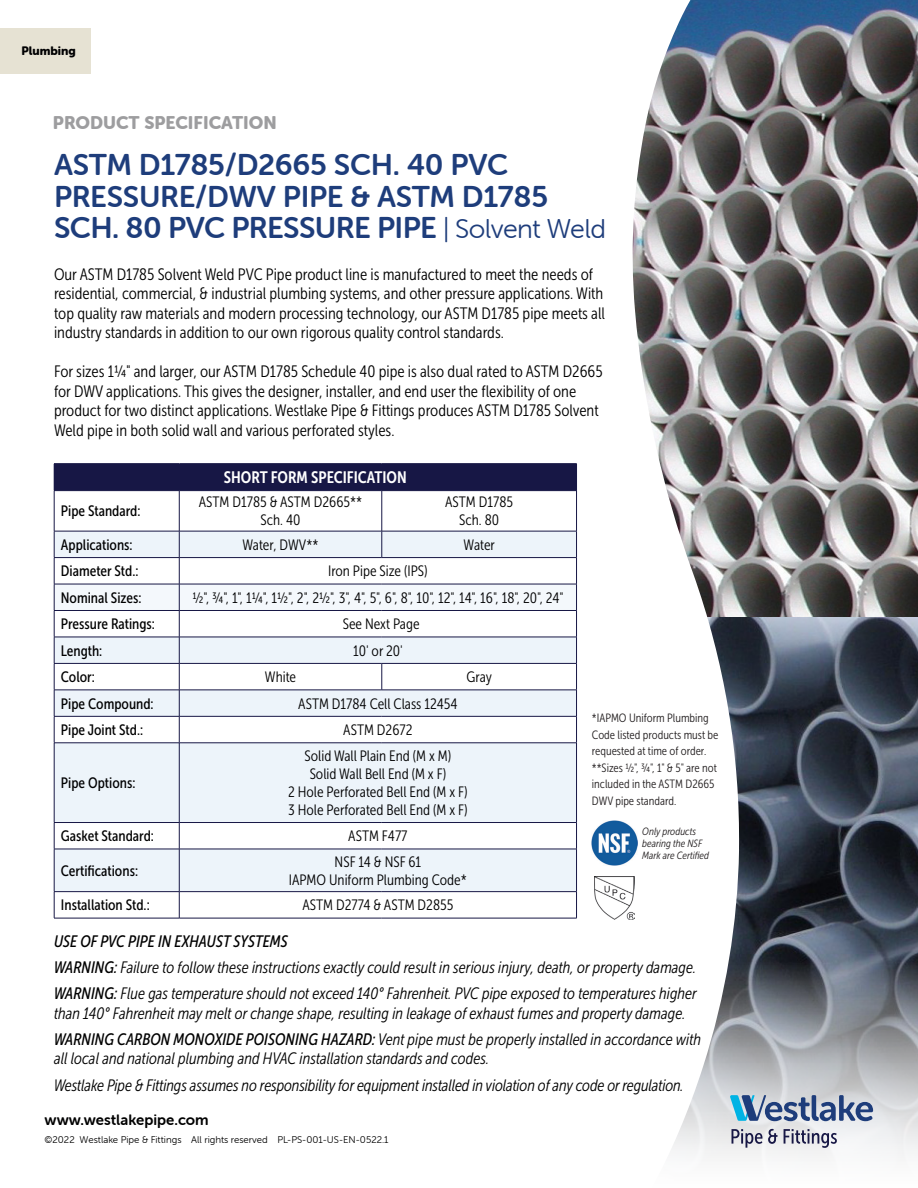
<style>
.page{position:relative;width:918px;height:1188px;background:#fff}
.page>*{position:absolute;margin:0;border:0;box-sizing:border-box;transform-origin:0 0}
.t1{font:30px/31.5px "Museo Sans Rounded 700";letter-spacing:-.01em;color:#1e3d7b}
.t2{font:18px "Museo Sans Rounded 900";color:#9d9d9f}
.Body{font:16.5px/19.5px "Museo Sans Cond 300";color:#000001}
.Body-2{font:italic 16.5px/19.5px "Museo Sans Cond 300";color:#000001}
.Subheads{font:italic 16.5px "Museo Sans Cond 500";color:#000001}
.Table_Content{font:16.5px "Museo Sans Cond 700";color:#fff}
.Table_Content-2{font:15px/18px "Museo Sans Cond 300";color:#000001;text-align:center}
.Table_Category{font:15px "Museo Sans Cond 500";color:#000001}
.t3{font:15px "Museo Sans Rounded 700";color:#000001}
.Body-3{font:15px "Museo Sans Cond 500";color:#000001}
.Note{font:12px/16.5px "Museo Sans Cond 300";color:#231f20}
.t4{font:12px "Museo Sans Rounded 900";color:#000001}
.Subheads-2{font:italic 10.5px/12px "Museo Sans Cond 300";color:#231f20}
.t5{font:9.75px "Museo Sans Rounded 300";color:#000001}
.s1{font-family:"Museo Sans Rounded 300";font-size:27px}
.s2{font-family:"Museo Sans Cond 500"}
</style>
<div class="page">
<img style="left:740px;top:0;width:178px;height:617px">
<div style="left:0;top:28px;width:91px;height:46px;background:#e6e2d3"></div>
<img style="left:740px;top:617px;width:178px;height:344px">
<svg style="left:740px;top:961px;width:178px;height:197px;background:#a0a4a9"></svg>
<svg style="left:740px;top:1095px;width:133px;height:26px;background:#8598b5"></svg>
<svg style="left:740px;top:1129px;width:22px;height:19px"></svg>
<svg style="left:768px;top:1129px;width:10px;height:15px"></svg>
<svg style="left:784px;top:1129px;width:53px;height:19px"></svg>
<svg style="left:591px;top:0;width:149px;height:1158px"></svg>
<div style="left:54px;top:464px;width:523px;height:27px;background:#171745"></div>
<svg style="left:55px;top:491px;width:521px;height:427px"></svg>
<svg style="left:55px;top:744px;width:521px;height:147px;fill:#edf4fa"></svg>
<hr style="left:54px;top:463px;width:125px;height:1px;background:#171745">
<hr style="left:179px;top:463px;width:203px;height:1px;background:#171745">
<hr style="left:382px;top:463px;width:195px;height:1px;background:#171745">
<hr style="left:54px;top:491px;width:1px;height:40px;background:#171745">
<hr style="left:179px;top:491px;width:1px;height:40px;background:#171745">
<hr style="left:382px;top:491px;width:1px;height:40px;background:#171745">
<hr style="left:576px;top:491px;width:1px;height:40px;background:#171745">
<svg style="left:54px;top:531px;width:523px;height:212px"></svg>
<hr style="left:54px;top:743px;width:125px;height:1px;background:#171745">
<hr style="left:54px;top:743px;width:1px;height:79px;background:#171745">
<hr style="left:179px;top:743px;width:203px;height:1px;background:#171745">
<hr style="left:179px;top:743px;width:1px;height:79px;background:#171745">
<hr style="left:382px;top:743px;width:195px;height:1px;background:#171745">
<hr style="left:576px;top:743px;width:1px;height:79px;background:#171745">
<hr style="left:54px;top:822px;width:125px;height:1px;background:#171745">
<svg style="left:54px;top:823px;width:1px;height:26px"></svg>
<hr style="left:179px;top:822px;width:203px;height:1px;background:#171745">
<svg style="left:179px;top:823px;width:1px;height:26px"></svg>
<hr style="left:382px;top:822px;width:195px;height:1px;background:#171745">
<svg style="left:576px;top:823px;width:1px;height:26px"></svg>
<hr style="left:54px;top:849px;width:125px;height:1px;background:#171745">
<hr style="left:54px;top:849px;width:1px;height:42px;background:#171745">
<hr style="left:179px;top:849px;width:203px;height:1px;background:#171745">
<hr style="left:179px;top:849px;width:1px;height:42px;background:#171745">
<hr style="left:382px;top:849px;width:195px;height:1px;background:#171745">
<hr style="left:576px;top:849px;width:1px;height:42px;background:#171745">
<hr style="left:54px;top:891px;width:125px;height:1px;background:#171745">
<svg style="left:54px;top:892px;width:1px;height:26px"></svg>
<hr style="left:179px;top:891px;width:203px;height:1px;background:#171745">
<svg style="left:179px;top:892px;width:1px;height:26px"></svg>
<hr style="left:382px;top:891px;width:195px;height:1px;background:#171745">
<svg style="left:576px;top:892px;width:1px;height:26px"></svg>
<hr style="left:54px;top:918px;width:125px;height:1px;background:#171745">
<hr style="left:179px;top:918px;width:203px;height:1px;background:#171745">
<hr style="left:382px;top:918px;width:195px;height:1px;background:#171745">
<img style="left:592px;top:821px;width:45px;height:45px">
<img style="left:595px;top:876px;width:39px;height:43px">
<p class="t4" style="left:21px;top:44px;width:56px">Plumbing</p>
<p class="t2" style="left:53px;top:112px;width:225px">PRODUCT SPECIFICATION</p>
<p class="t1" style="left:54px;top:149px;width:554px">ASTM D1785/D2665 SCH. 40 PVC<br>PRESSURE/DWV PIPE &amp; ASTM D1785<br>SCH. 80 PVC PRESSURE PIPE <span class="s1">| Solvent Weld</span></p>
<p class="Body" style="left:54px;top:264px;width:553px">Our ASTM D1785 Solvent Weld PVC Pipe product line is manufactured to meet the needs of residential, commercial, &amp; industrial plumbing systems, and other pressure applications. With top quality raw materials and modern processing technology, our ASTM D1785 pipe meets all industry standards in addition to our own rigorous quality control standards.</p>
<p class="Body" style="left:54px;top:362px;width:550px">For sizes 1¼" and larger, our ASTM D1785 Schedule 40 pipe is also dual rated to ASTM D2665 for DWV applications. This gives the designer, installer, and end user the flexibility of one product for two distinct applications. Westlake Pipe &amp; Fittings produces ASTM D1785 Solvent Weld pipe in both solid wall and various perforated styles.</p>
<p class="Table_Content" style="left:224px;top:468px;width:184px">SHORT FORM SPECIFICATION</p>
<p class="Table_Category" style="left:61px;top:503px;width:81px">Pipe Standard:</p>
<p class="Table_Content-2" style="left:199px;top:493px;width:165px">ASTM D1785 &amp; ASTM D2665**<br>Sch. 40</p>
<p class="Table_Content-2" style="left:445px;top:493px;width:69px">ASTM D1785<br>Sch. 80</p>
<p class="Table_Category" style="left:61px;top:537px;width:73px">Applications:</p>
<p class="Table_Content-2" style="left:243px;top:536px;width:77px">Water, DWV**</p>
<p class="Table_Content-2" style="left:464px;top:536px;width:33px">Water</p>
<p class="Table_Category" style="left:61px;top:563px;width:79px">Diameter Std.:</p>
<p class="Table_Content-2" style="left:328px;top:562px;width:101px">Iron Pipe Size (IPS)</p>
<p class="Table_Category" style="left:61px;top:589px;width:82px">Nominal Sizes:</p>
<p class="Table_Content-2" style="left:193px;top:589px;width:372px">½", ¾", 1", 1¼", 1½", 2", 2½", 3", 4", 5", 6", 8", 10", 12", 14", 16", 18", 20", 24"</p>
<p class="Table_Category" style="left:61px;top:616px;width:96px">Pressure Ratings:</p>
<p class="Table_Content-2" style="left:343px;top:615px;width:78px">See Next Page</p>
<p class="Table_Category" style="left:61px;top:642px;width:43px">Length:</p>
<p class="Table_Content-2" style="left:353px;top:642px;width:51px">10' or 20'</p>
<p class="Table_Category" style="left:61px;top:669px;width:36px">Color:</p>
<p class="Table_Content-2" style="left:265px;top:668px;width:33px">White</p>
<p class="Table_Content-2" style="left:467px;top:668px;width:27px">Gray</p>
<p class="Table_Category" style="left:61px;top:695px;width:94px">Pipe Compound:</p>
<p class="Table_Content-2" style="left:298px;top:695px;width:161px">ASTM D1784 Cell Class 12454</p>
<p class="Table_Category" style="left:61px;top:722px;width:84px">Pipe Joint Std.:</p>
<p class="Table_Content-2" style="left:343px;top:721px;width:71px">ASTM D2672</p>
<p class="Table_Category" style="left:61px;top:775px;width:76px">Pipe Options:</p>
<p class="Note" style="left:592px;top:710px;width:128px">*IAPMO Uniform Plumbing<br>Code listed products must be requested at time of order.</p>
<p class="Note" style="left:592px;top:759px;width:126px">**Sizes ½", ¾", 1" &amp; 5" are not included in the ASTM D2665<br>DWV pipe standard.</p>
<p class="Subheads-2" style="left:642px;top:825px;width:68px">Only products bearing the NSF<br>Mark are Certified</p>
<p class="Table_Content-2" style="left:305px;top:747px;width:148px">Solid Wall Plain End (M x M)</p>
<p class="Table_Content-2" style="left:310px;top:765px;width:138px">Solid Wall Bell End (M x F)</p>
<p class="Table_Content-2" style="left:288px;top:783px;width:181px">2 Hole Perforated Bell End (M x F)</p>
<p class="Table_Content-2" style="left:288px;top:801px;width:181px">3 Hole Perforated Bell End (M x F)</p>
<p class="Table_Category" style="left:61px;top:828px;width:95px">Gasket Standard:</p>
<p class="Table_Content-2" style="left:348px;top:827px;width:61px">ASTM F477</p>
<p class="Table_Category" style="left:61px;top:863px;width:79px">Certifications:</p>
<p class="Table_Content-2" style="left:335px;top:853px;width:88px">NSF 14 &amp; NSF 61</p>
<p class="Table_Content-2" style="left:289px;top:871px;width:180px">IAPMO Uniform Plumbing Code*</p>
<p class="Body-3" style="left:61px;top:897px;width:90px">Installation Std.:</p>
<p class="Table_Content-2" style="left:302px;top:896px;width:152px">ASTM D2774 &amp; ASTM D2855</p>
<p class="Subheads" style="left:54px;top:932px;width:235px">USE OF PVC PIPE IN EXHAUST SYSTEMS</p>
<p class="Body-2" style="left:54px;top:958px;width:644px"><span class="s2">WARNING:</span> Failure to follow these instructions exactly could result in serious injury, death, or property damage.</p>
<p class="Body-2" style="left:54px;top:984px;width:644px"><span class="s2">WARNING:</span> Flue gas temperature should not exceed 140° Fahrenheit. PVC pipe exposed to temperatures higher than 140° Fahrenheit may melt or change shape, resulting in leakage of exhaust fumes and property damage.</p>
<p class="Body-2" style="left:54px;top:1030px;width:649px"><span class="s2">WARNING CARBON MONOXIDE POISONING HAZARD:</span> Vent pipe must be properly installed in accordance with all local and national plumbing and HVAC installation standards and codes.</p>
<p class="Body-2" style="left:54px;top:1075px;width:631px">Westlake Pipe &amp; Fittings assumes no responsibility for equipment installed in violation of any code or regulation.</p>
<p class="t3" style="left:45px;top:1112px;width:166px">www.westlakepipe.com</p>
<p class="t5" style="left:45px;top:1135px;width:346px">©2022 Westlake Pipe &amp; Fittings All rights reserved PL-PS-001-US-EN-0522.1</p>
</div>
